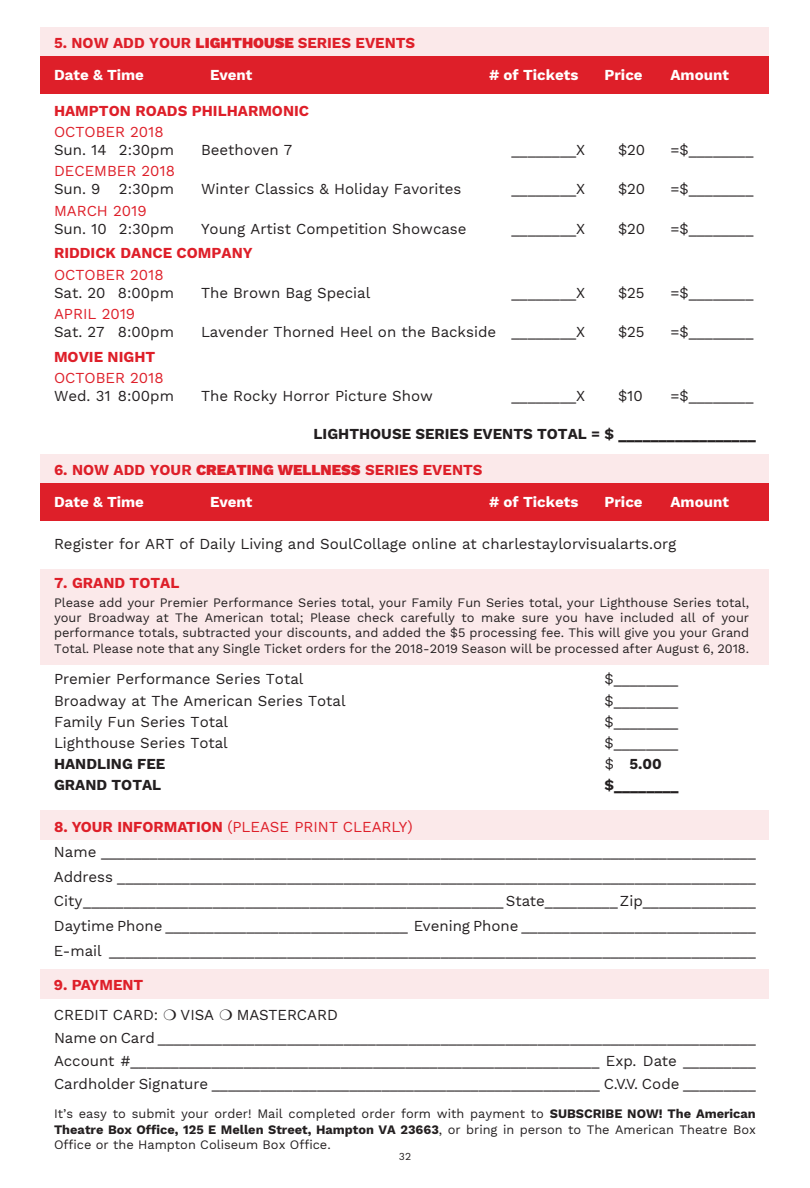
<style>
.page{position:relative;width:810px;height:1188px;background:#fff}
.page>*{position:absolute;margin:0;border:0;box-sizing:border-box;transform-origin:0 0}
.Order_Form_Copy{font:15px "Work Sans";color:#231f20}
.Order_Form_Month{font:700 15px "Work Sans";color:#de1f29}
.Order_Form_Copy-2{font:15px "Work Sans";color:#de1f29}
.Order_Form_Copy-3{font:700 15px "Work Sans";color:#231f20}
.Copy_Black{font:700 15px "Work Sans";color:#fff}
.Order_Form_Month-2{font:15px "Work Sans";color:#de1f29}
.Order_Form_Copy-4{font:12.75px/15.3px "Work Sans";color:#231f20;text-align:justify}
.Copy_Black-2{font:12.75px/15.3px "Work Sans";color:#231f20;text-align:justify}
.t1{font:10.5px "Work Sans";color:#231f20}
.s1{font-weight:900}
.s2{font-weight:400}
.s3{font-weight:700}
</style>
<div class="page">
<div style="left:40px;top:969px;width:730px;height:30px;background:#fbe9ea"></div>
<div style="left:40px;top:810px;width:729px;height:30px;background:#fbe9ea"></div>
<div style="left:40px;top:27px;width:730px;height:38px;background:#fbe9ea"></div>
<div style="left:40px;top:56px;width:730px;height:37px;background:#de1f29"></div>
<div style="left:40px;top:454px;width:729px;height:38px;background:#fbe9ea"></div>
<div style="left:40px;top:483px;width:729px;height:37px;background:#de1f29"></div>
<div style="left:40px;top:569px;width:730px;height:95px;background:#fbe9ea"></div>
<p class="Order_Form_Month" style="left:54px;top:35px;width:363px">5. NOW ADD YOUR <span class="s1">LIGHTHOUSE</span> SERIES EVENTS</p>
<p class="Copy_Black" style="left:54px;top:66px;width:92px">Date &amp; Time</p>
<p class="Copy_Black" style="left:210px;top:66px;width:44px">Event</p>
<p class="Copy_Black" style="left:489px;top:66px;width:91px"># of Tickets</p>
<p class="Copy_Black" style="left:604px;top:66px;width:40px">Price</p>
<p class="Copy_Black" style="left:670px;top:66px;width:60px">Amount</p>
<p class="Order_Form_Month" style="left:54px;top:102px;width:257px">HAMPTON ROADS PHILHARMONIC</p>
<p class="Order_Form_Copy-2" style="left:54px;top:123px;width:111px">OCTOBER 2018</p>
<p class="Order_Form_Copy" style="left:54px;top:141px;width:121px">Sun. 14 2:30pm</p>
<p class="Order_Form_Copy" style="left:201px;top:141px;width:93px">Beethoven 7</p>
<p class="Order_Form_Copy" style="left:512px;top:141px;width:75px">________X</p>
<p class="Order_Form_Copy" style="left:618px;top:141px;width:29px">$20</p>
<p class="Order_Form_Copy" style="left:670px;top:141px;width:84px">=$________</p>
<p class="Order_Form_Copy-2" style="left:54px;top:162px;width:122px">DECEMBER 2018</p>
<p class="Order_Form_Copy" style="left:54px;top:180px;width:121px">Sun. 9 2:30pm</p>
<p class="Order_Form_Copy" style="left:201px;top:180px;width:262px">Winter Classics &amp; Holiday Favorites</p>
<p class="Order_Form_Copy" style="left:512px;top:180px;width:75px">________X</p>
<p class="Order_Form_Copy" style="left:618px;top:180px;width:29px">$20</p>
<p class="Order_Form_Copy" style="left:670px;top:180px;width:84px">=$________</p>
<p class="Order_Form_Copy-2" style="left:54px;top:202px;width:94px">MARCH 2019</p>
<p class="Order_Form_Copy" style="left:54px;top:220px;width:121px">Sun. 10 2:30pm</p>
<p class="Order_Form_Copy" style="left:201px;top:220px;width:267px">Young Artist Competition Showcase</p>
<p class="Order_Form_Copy" style="left:512px;top:220px;width:75px">________X</p>
<p class="Order_Form_Copy" style="left:618px;top:220px;width:29px">$20</p>
<p class="Order_Form_Copy" style="left:670px;top:220px;width:84px">=$________</p>
<p class="Order_Form_Month" style="left:54px;top:245px;width:200px">RIDDICK DANCE COMPANY</p>
<p class="Order_Form_Month-2" style="left:54px;top:266px;width:111px">OCTOBER 2018</p>
<p class="Order_Form_Copy" style="left:54px;top:284px;width:121px">Sat. 20 8:00pm</p>
<p class="Order_Form_Copy" style="left:201px;top:284px;width:171px">The Brown Bag Special</p>
<p class="Order_Form_Copy" style="left:512px;top:284px;width:75px">________X</p>
<p class="Order_Form_Copy" style="left:618px;top:284px;width:28px">$25</p>
<p class="Order_Form_Copy" style="left:670px;top:284px;width:84px">=$________</p>
<p class="Order_Form_Copy-2" style="left:54px;top:305px;width:83px">APRIL 2019</p>
<p class="Order_Form_Copy" style="left:54px;top:323px;width:121px">Sat. 27 8:00pm</p>
<p class="Order_Form_Copy" style="left:201px;top:323px;width:386px">Lavender Thorned Heel on the Backside ________X</p>
<p class="Order_Form_Copy" style="left:618px;top:323px;width:28px">$25</p>
<p class="Order_Form_Copy" style="left:670px;top:323px;width:84px">=$________</p>
<p class="Order_Form_Month" style="left:54px;top:348px;width:103px">MOVIE NIGHT</p>
<p class="Order_Form_Copy-2" style="left:54px;top:369px;width:111px">OCTOBER 2018</p>
<p class="Order_Form_Copy" style="left:54px;top:387px;width:121px">Wed. 31 8:00pm</p>
<p class="Order_Form_Copy" style="left:201px;top:387px;width:234px">The Rocky Horror Picture Show</p>
<p class="Order_Form_Copy" style="left:512px;top:387px;width:75px">________X</p>
<p class="Order_Form_Copy" style="left:618px;top:387px;width:26px">$10</p>
<p class="Order_Form_Copy" style="left:670px;top:387px;width:84px">=$________</p>
<p class="Order_Form_Copy-3" style="left:314px;top:425px;width:444px">LIGHTHOUSE SERIES EVENTS TOTAL = $ _________________</p>
<p class="Order_Form_Month" style="left:54px;top:461px;width:430px">6. NOW ADD YOUR <span class="s1">CREATING WELLNESS</span> SERIES EVENTS</p>
<p class="Copy_Black" style="left:54px;top:493px;width:92px">Date &amp; Time</p>
<p class="Copy_Black" style="left:210px;top:493px;width:44px">Event</p>
<p class="Copy_Black" style="left:489px;top:493px;width:91px"># of Tickets</p>
<p class="Copy_Black" style="left:604px;top:493px;width:40px">Price</p>
<p class="Copy_Black" style="left:670px;top:493px;width:60px">Amount</p>
<p class="Order_Form_Copy" style="left:54px;top:535px;width:624px">Register for ART of Daily Living and SoulCollage online at charlestaylorvisualarts.org</p>
<p class="Order_Form_Month" style="left:54px;top:575px;width:127px">7. GRAND TOTAL</p>
<p class="Order_Form_Copy-4" style="left:54px;top:595px;width:697px">Please add your Premier Performance Series total, your Family Fun Series total, your Lighthouse Series total, your Broadway at The American total; Please check carefully to make sure you have included all of your performance totals, subtracted your discounts, and added the $5 processing fee. This will give you your Grand Total. Please note that any Single Ticket orders for the 2018-2019 Season will be processed after August 6, 2018.</p>
<p class="Order_Form_Copy" style="left:54px;top:670px;width:251px">Premier Performance Series Total</p>
<p class="Order_Form_Copy" style="left:604px;top:670px;width:75px">$________</p>
<p class="Order_Form_Copy" style="left:54px;top:692px;width:293px">Broadway at The American Series Total</p>
<p class="Order_Form_Copy" style="left:604px;top:692px;width:75px">$________</p>
<p class="Order_Form_Copy" style="left:54px;top:713px;width:176px">Family Fun Series Total</p>
<p class="Order_Form_Copy" style="left:604px;top:713px;width:75px">$________</p>
<p class="Order_Form_Copy" style="left:54px;top:734px;width:175px">Lighthouse Series Total</p>
<p class="Order_Form_Copy" style="left:604px;top:734px;width:75px">$________</p>
<p class="Order_Form_Copy-3" style="left:54px;top:755px;width:113px">HANDLING FEE</p>
<p class="Order_Form_Copy-3" style="left:605px;top:755px;width:58px"><span class="s2">$</span> 5.00</p>
<p class="Order_Form_Copy-3" style="left:54px;top:777px;width:109px">GRAND TOTAL</p>
<p class="Order_Form_Copy-3" style="left:604px;top:777px;width:76px">$________</p>
<p class="Order_Form_Copy-2" style="left:54px;top:818px;width:360px"><span class="s3">8. YOUR INFORMATION</span> (PLEASE PRINT CLEARLY)</p>
<p class="Order_Form_Copy" style="left:54px;top:843px;width:704px">Name _________________________________________________________________________________</p>
<p class="Order_Form_Copy" style="left:54px;top:868px;width:704px">Address _______________________________________________________________________________</p>
<p class="Order_Form_Copy" style="left:54px;top:893px;width:704px">City ____________________________________________________ State_________ Zip______________</p>
<p class="Order_Form_Copy" style="left:54px;top:917px;width:703px">Daytime Phone ______________________________ Evening Phone _____________________________</p>
<p class="Order_Form_Copy" style="left:54px;top:942px;width:704px">E-mail ________________________________________________________________________________</p>
<p class="Order_Form_Month" style="left:54px;top:976px;width:91px">9. PAYMENT</p>
<p class="Order_Form_Copy" style="left:54px;top:1006px;width:106px">CREDIT CARD:</p>
<p class="Order_Form_Copy" style="left:181px;top:1006px;width:35px">VISA</p>
<p class="Order_Form_Copy" style="left:237px;top:1006px;width:103px">MASTERCARD</p>
<p class="Order_Form_Copy" style="left:54px;top:1029px;width:704px">Name on Card __________________________________________________________________________</p>
<p class="Order_Form_Copy" style="left:54px;top:1052px;width:703px">Account #__________________________________________________________ Exp. Date _________</p>
<p class="Order_Form_Copy" style="left:54px;top:1075px;width:704px">Cardholder Signature ________________________________________________ C.V.V. Code _________</p>
<p class="Copy_Black-2" style="left:54px;top:1107px;width:703px">It’s easy to submit your order! Mail completed order form with payment to <span class="s3">SUBSCRIBE NOW! The American Theatre Box Office, 125 E Mellen Street, Hampton VA 23663</span>, or bring in person to The American Theatre Box Office or the Hampton Coliseum Box Office.</p>
<p class="t1" style="left:399px;top:1150px;width:14px">32</p>
</div>
